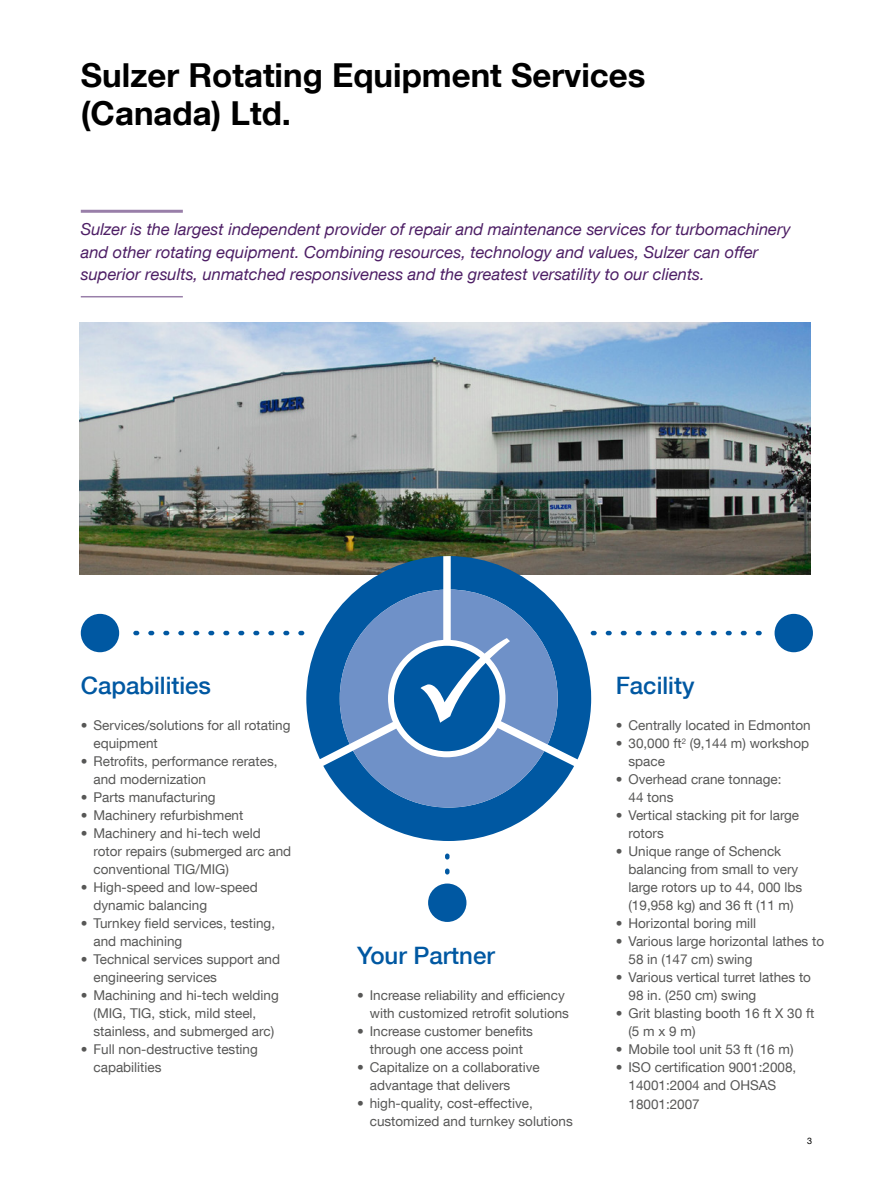
<style>
.page{position:relative;width:893px;height:1191px;background:#fff}
.page>*{position:absolute;margin:0;border:0;box-sizing:border-box;transform-origin:0 0}
.Title-1{font:700 33px/37.5px "Helvetica Neue LT Com";color:#000}
.t1{font:500 24px "Helvetica Neue LT Com";color:#0058a2}
.Lead_text{font:italic 16.5px/22.5px "Helvetica Neue LT Com";color:#4d1e65}
.t2{font:13.5px/18px "Helvetica Neue LT Com";color:#575756}
.page{font:9px "Helvetica Neue LT Com";color:#000}
</style>
<div class="page">
<img style="left:79px;top:323px;width:732px;height:252px">
<div style="left:81px;top:614px;width:38px;height:38px;background:#0058a2;border-radius:50%"></div>
<div style="left:775px;top:614px;width:38px;height:38px;background:#0058a2;border-radius:50%"></div>
<svg style="left:445px;top:853px;width:4px;height:21px"></svg>
<div style="left:428px;top:883px;width:38px;height:39px;background:#0058a2;border-radius:50%"></div>
<svg style="left:133px;top:556px;width:629px;height:285px"></svg>
<hr style="left:81px;top:210px;width:102px;height:3px;background:#997fa9">
<hr style="left:81px;top:296px;width:102px;height:1px;background:#997fa9">
<p class="Title-1" style="left:81px;top:56px;width:566px">Sulzer Rotating Equipment Services (Canada) Ltd.</p>
<p class="Lead_text" style="left:81px;top:218px;width:711px">Sulzer is the largest independent provider of repair and maintenance services for turbomachinery and other rotating equipment. Combining resources, technology and values, Sulzer can offer superior results, unmatched responsiveness and the greatest versatility to our clients.</p>
<p class="t1" style="left:81px;top:671px;width:132px">Capabilities</p>
<p class="t2" style="left:94px;top:716px;width:198px;text-indent:-13px">• Services/solutions for all rotating equipment</p>
<p class="t2" style="left:94px;top:752px;width:186px;text-indent:-13px">• Retrofits, performance rerates, and modernization</p>
<p class="t2" style="left:81px;top:788px;width:136px">• Parts manufacturing</p>
<p class="t2" style="left:81px;top:806px;width:164px">• Machinery refurbishment</p>
<p class="t2" style="left:94px;top:824px;width:199px;text-indent:-13px">• Machinery and hi-tech weld rotor repairs (submerged arc and conventional TIG/MIG)</p>
<p class="t2" style="left:94px;top:878px;width:166px;text-indent:-13px">• High-speed and low-speed dynamic balancing</p>
<p class="t2" style="left:94px;top:914px;width:183px;text-indent:-13px">• Turnkey field services, testing, and machining</p>
<p class="t2" style="left:94px;top:950px;width:188px;text-indent:-13px">• Technical services support and engineering services</p>
<p class="t2" style="left:94px;top:986px;width:187px;text-indent:-13px">• Machining and hi-tech welding (MIG, TIG, stick, mild steel, stainless, and submerged arc)</p>
<p class="t2" style="left:94px;top:1040px;width:166px;text-indent:-13px">• Full non-destructive testing capabilities</p>
<p class="t1" style="left:357px;top:941px;width:139px">Your Partner</p>
<p class="t2" style="left:370px;top:986px;width:201px;text-indent:-13px">• Increase reliability and efficiency with customized retrofit solutions</p>
<p class="t2" style="left:357px;top:1022px;width:178px;text-align:center">• Increase customer benefits through one access point</p>
<p class="t2" style="left:370px;top:1058px;width:171px;text-indent:-13px">• Capitalize on a collaborative advantage that delivers</p>
<p class="t2" style="left:370px;top:1094px;width:205px;text-indent:-13px">• high-quality, cost-effective, customized and turnkey solutions</p>
<p class="t1" style="left:616px;top:671px;width:80px">Facility</p>
<p class="t2" style="left:616px;top:716px;width:197px">• Centrally located in Edmonton</p>
<p class="t2" style="left:628px;top:734px;width:182px;text-indent:-13px">• 30,000 ft<sup>2</sup> (9,144 m) workshop space</p>
<p class="t2" style="left:628px;top:770px;width:155px;text-indent:-13px">• Overhead crane tonnage:<br>44 tons</p>
<p class="t2" style="left:628px;top:806px;width:172px;text-indent:-13px">• Vertical stacking pit for large rotors</p>
<p class="t2" style="left:628px;top:842px;width:175px;text-indent:-13px">• Unique range of Schenck balancing from small to very large rotors up to 44, 000 lbs (19,958 kg) and 36 ft (11 m)</p>
<p class="t2" style="left:616px;top:914px;width:142px">• Horizontal boring mill</p>
<p class="t2" style="left:628px;top:932px;width:197px;text-indent:-13px">• Various large horizontal lathes to<br>58 in (147 cm) swing</p>
<p class="t2" style="left:628px;top:968px;width:184px;text-indent:-13px">• Various vertical turret lathes to<br>98 in. (250 cm) swing</p>
<p class="t2" style="left:628px;top:1004px;width:187px;text-indent:-13px">• Grit blasting booth 16 ft X 30 ft (5 m x 9 m)</p>
<p class="t2" style="left:616px;top:1040px;width:179px">• Mobile tool unit 53 ft (16 m)</p>
<p class="t2" style="left:628px;top:1058px;width:169px;text-indent:-13px">• ISO certification 9001:2008,<br>14001:2004 and OHSAS<br>18001:2007</p>
<p class="page" style="left:807px;top:1135px;width:7px">3</p>
</div>
